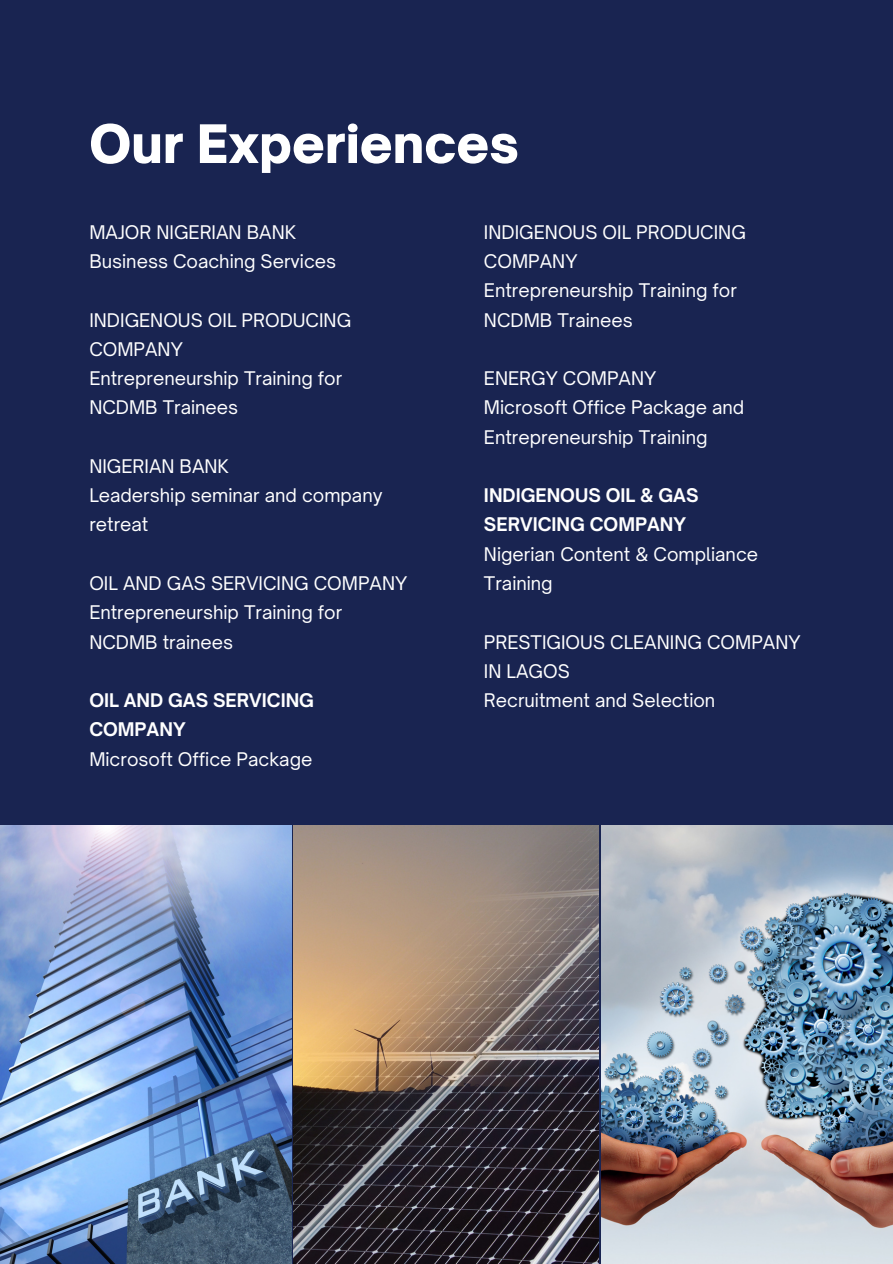
<style>
.page{position:relative;width:893px;height:1264px;background:#fff}
.page>*{position:absolute;margin:0;border:0;box-sizing:border-box;transform-origin:0 0}
.t1{font:900 50.7px "Open Sauce One";color:#fff}
.t2{font:18px/29.2px "Open Sauce One";color:#fff}
.t3{font:700 18px/29.2px "Open Sauce One";color:#fff}
</style>
<div class="page">
<div style="left:0;top:0;width:892px;height:1263px;background:#192451"></div>
<img style="left:0;top:826px;width:291px;height:437px">
<img style="left:294px;top:826px;width:304px;height:437px">
<img style="left:601px;top:826px;width:291px;height:437px">
<p class="t1" style="left:89px;top:112px;width:431px">Our Experiences</p>
<p class="t2" style="left:89px;top:217px;width:208px">MAJOR NIGERIAN BANK</p>
<p class="t2" style="left:89px;top:246px;width:248px">Business Coaching Services</p>
<p class="t2" style="left:89px;top:305px;width:263px">INDIGENOUS OIL PRODUCING<br>COMPANY</p>
<p class="t2" style="left:89px;top:363px;width:254px">Entrepreneurship Training for<br>NCDMB Trainees</p>
<p class="t2" style="left:89px;top:451px;width:141px">NIGERIAN BANK</p>
<p class="t2" style="left:89px;top:480px;width:295px">Leadership seminar and company retreat</p>
<p class="t2" style="left:89px;top:568px;width:319px">OIL AND GAS SERVICING COMPANY</p>
<p class="t2" style="left:89px;top:597px;width:254px">Entrepreneurship Training for<br>NCDMB trainees</p>
<p class="t3" style="left:89px;top:685px;width:226px">OIL AND GAS SERVICING<br>COMPANY</p>
<p class="t2" style="left:89px;top:744px;width:224px">Microsoft Office Package</p>
<p class="t2" style="left:484px;top:217px;width:263px">INDIGENOUS OIL PRODUCING<br>COMPANY</p>
<p class="t2" style="left:484px;top:276px;width:254px">Entrepreneurship Training for<br>NCDMB Trainees</p>
<p class="t2" style="left:484px;top:363px;width:174px">ENERGY COMPANY</p>
<p class="t2" style="left:484px;top:393px;width:262px">Microsoft Office Package and<br>Entrepreneurship Training</p>
<p class="t3" style="left:484px;top:480px;width:216px">INDIGENOUS OIL &amp; GAS<br>SERVICING COMPANY</p>
<p class="t2" style="left:484px;top:539px;width:276px">Nigerian Content &amp; Compliance<br>Training</p>
<p class="t2" style="left:484px;top:627px;width:318px">PRESTIGIOUS CLEANING COMPANY<br>IN LAGOS</p>
<p class="t2" style="left:484px;top:685px;width:233px">Recruitment and Selection</p>
</div>
